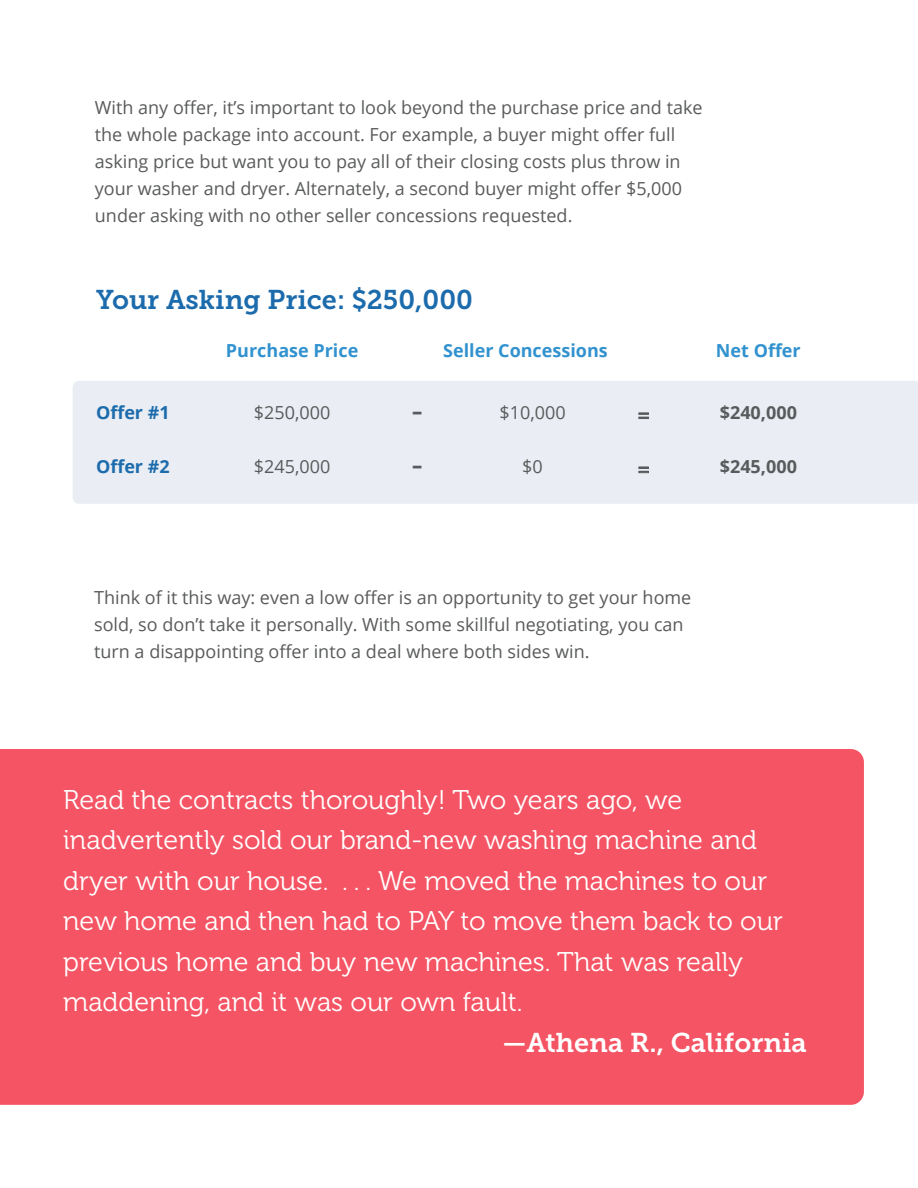
<style>
.page{position:relative;width:918px;height:1188px;background:#fff}
.page>*{position:absolute;margin:0;border:0;box-sizing:border-box;transform-origin:0 0}
.t1{font:36px "Open Sans";color:#595a5b}
.t2{font:27px/40.5px "Museo 300";color:#fff}
.t3{font:27px "Museo Slab 700";color:#1c6bac}
.t4{font:27px "Museo Slab 700";color:#fff}
.t5{font:21px "Open Sans";color:#595a5b}
.t6{font:18px/27px "Open Sans";color:#595a5b}
.t7{font:700 18px "Open Sans";color:#3192cf}
.t8{font:700 18px "Open Sans";color:#595a5b}
.t9{font:700 18px "Open Sans";color:#1c6bac}
.s1{font-size:36px}
</style>
<div class="page">
<div style="left:73px;top:381px;width:845px;height:123px;background:#eaeef4"></div>
<div style="left:0;top:749px;width:864px;height:356px;background:#f45463"></div>
<svg style="left:639px;top:413px;width:10px;height:6px"></svg>
<svg style="left:639px;top:467px;width:10px;height:6px"></svg>
<p class="t6" style="left:95px;top:93px;width:609px">With any offer, it’s important to look beyond the purchase price and take the whole package into account. For example, a buyer might offer full asking price but want you to pay all of their closing costs plus throw in your washer and dryer. Alternately, a second buyer might offer $5,000 under asking with no other seller concessions requested.</p>
<h2 class="t3" style="left:96px;top:284px;width:378px">Your Asking Price: $250,000</h2>
<p class="t9" style="left:96px;top:400px;width:75px">Offer #1</p>
<p class="t7" style="left:226px;top:338px;width:134px">Purchase Price</p>
<p class="t7" style="left:443px;top:338px;width:166px">Seller Concessions</p>
<p class="t7" style="left:716px;top:338px;width:86px">Net Offer</p>
<p class="t6" style="left:254px;top:398px;width:78px">$250,000</p>
<p class="t6" style="left:411px;top:398px;width:156px"><span class="s1">-</span> $10,000</p>
<p class="t5" style="left:638px;top:401px;width:14px">=</p>
<p class="t8" style="left:720px;top:399px;width:79px">$240,000</p>
<p class="t9" style="left:96px;top:454px;width:75px">Offer #2</p>
<p class="t6" style="left:254px;top:452px;width:78px">$245,000</p>
<h1 class="t1" style="left:411px;top:440px;width:13px">-</h1>
<p class="t6" style="left:522px;top:452px;width:22px">$0</p>
<p class="t5" style="left:638px;top:455px;width:14px">=</p>
<p class="t8" style="left:720px;top:454px;width:79px">$245,000</p>
<p class="t6" style="left:94px;top:583px;width:599px">Think of it this way: even a low offer is an opportunity to get your home sold, so don’t take it personally. With some skillful negotiating, you can turn a disappointing offer into a deal where both sides win.</p>
<p class="t2" style="left:63px;top:780px;width:721px">Read the contracts thoroughly! Two years ago, we inadvertently sold our brand-new washing machine and dryer with our house. . . . We moved the machines to our new home and then had to PAY to move them back to our previous home and buy new machines. That was really maddening, and it was our own fault.</p>
<h2 class="t4" style="left:502px;top:1027px;width:306px">—Athena R., California</h2>
</div>
